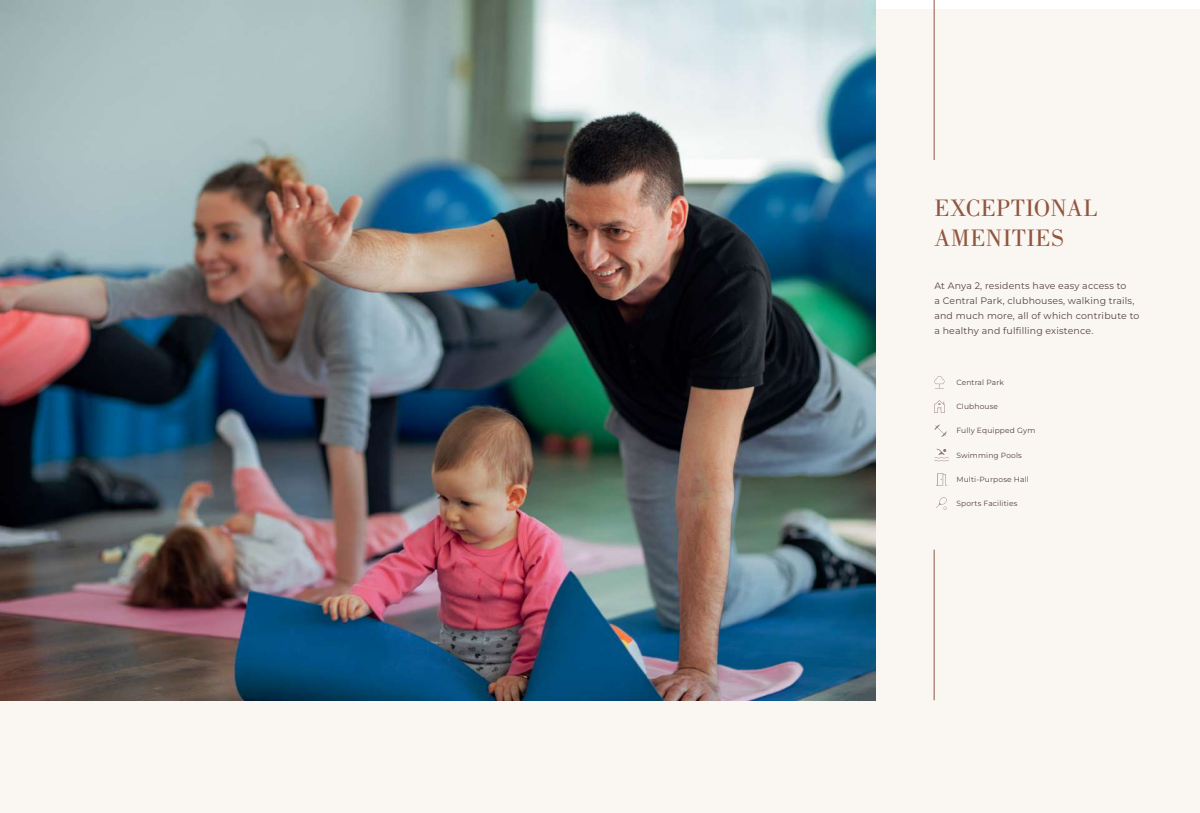
<style>
.page{position:relative;width:1200px;height:813px;background:#fff}
.page>*{position:absolute;margin:0;border:0;box-sizing:border-box;transform-origin:0 0}
.t1{font:25px/30px "Bodoni BT";letter-spacing:.025em;color:#905640}
.t2{font:9.38px/15px "Montserrat";letter-spacing:.02em;color:#544143}
.t3{font:7.5px "Montserrat";letter-spacing:.02em;color:#544143}
</style>
<div class="page">
<div style="left:0;top:9px;width:1200px;height:803px;background:#faf7f2"></div>
<img style="left:0;top:0;width:876px;height:700px">
<svg style="left:934px;top:376px;width:10px;height:12px"></svg>
<svg style="left:934px;top:400px;width:11px;height:12px"></svg>
<svg style="left:934px;top:424px;width:13px;height:13px"></svg>
<svg style="left:934px;top:448px;width:15px;height:13px"></svg>
<svg style="left:937px;top:473px;width:9px;height:12px"></svg>
<svg style="left:936px;top:497px;width:11px;height:12px"></svg>
<hr style="left:934px;top:0;width:1px;height:160px;background:#905640">
<hr style="left:934px;top:549px;width:1px;height:151px;background:#905640">
<h1 class="t1" style="left:934px;top:192px;width:164px">EXCEPTIONAL<br>AMENITIES</h1>
<p class="t2" style="left:934px;top:278px;width:206px">At Anya 2, residents have easy access to<br>a Central Park, clubhouses, walking trails, and much more, all of which contribute to a healthy and fulfilling existence.</p>
<p class="t3" style="left:956px;top:377px;width:49px">Central Park</p>
<p class="t3" style="left:956px;top:401px;width:43px">Clubhouse</p>
<p class="t3" style="left:956px;top:425px;width:80px">Fully Equipped Gym</p>
<p class="t3" style="left:956px;top:450px;width:67px">Swimming Pools</p>
<p class="t3" style="left:956px;top:474px;width:74px">Multi-Purpose Hall</p>
<p class="t3" style="left:956px;top:498px;width:63px">Sports Facilities</p>
</div>
